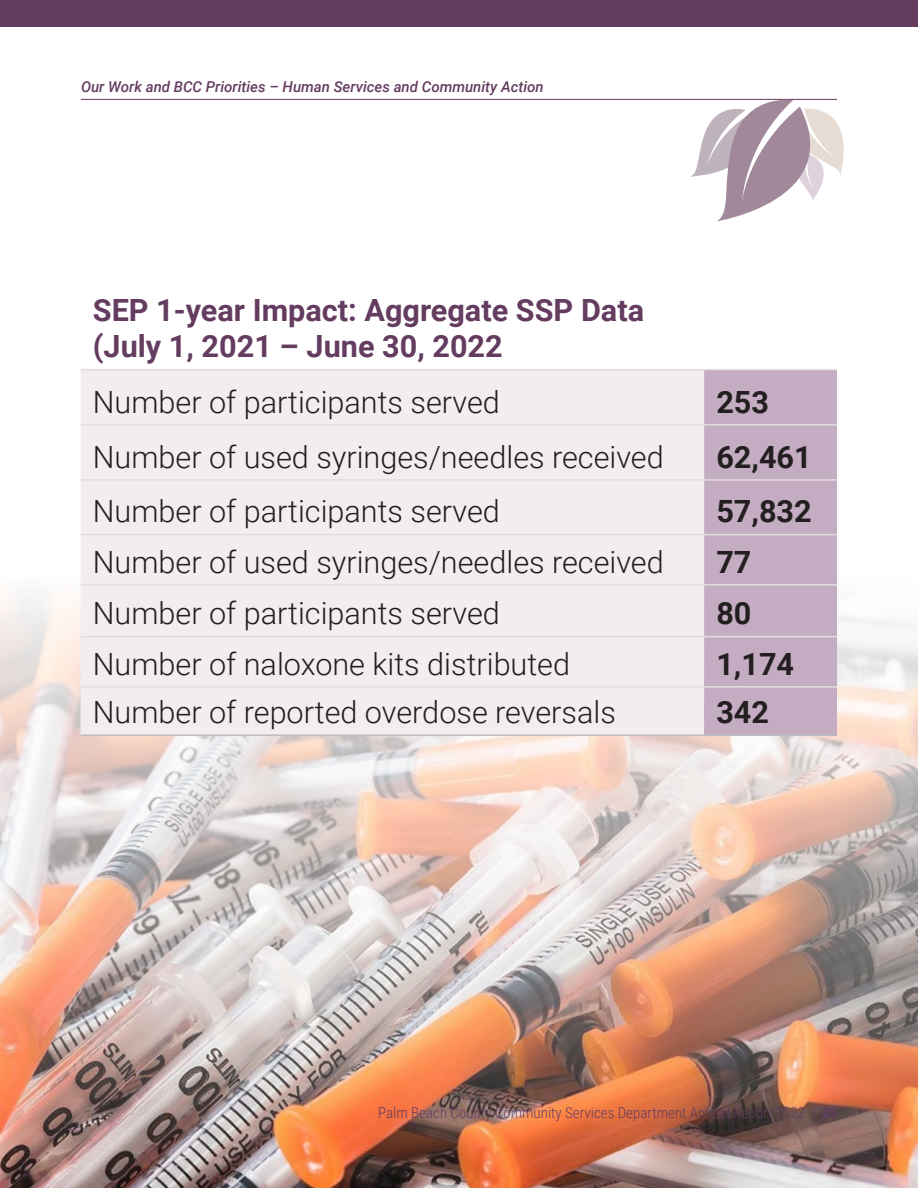
<style>
.page{position:relative;width:918px;height:1188px;background:#fff}
.page>*{position:absolute;margin:0;border:0;box-sizing:border-box;transform-origin:0 0}
.t1{font:300 30.6px "Roboto";color:#231f20}
.t2{font:700 30.6px/36.8px "Roboto";color:#643c60}
.t3{font:700 30.6px "Roboto";color:#231f20}
.t4{font:300 15px "Roboto Condensed";color:#643c60}
.t5{font:italic 500 15px "Roboto";color:#643c60}
.s1{font-weight:700}
</style>
<div class="page">
<img style="left:0;top:583px;width:918px;height:605px">
<div style="left:0;top:0;width:918px;height:27px;background:#643c60"></div>
<hr style="left:81px;top:99px;width:756px;height:1px;background:#643c60">
<div style="left:81px;top:370px;width:623px;height:364px;background:#f2edf1"></div>
<div style="left:704px;top:370px;width:133px;height:364px;background:#c4acc2"></div>
<hr style="left:81px;top:734px;width:623px;height:2px;background:#bcbdc0">
<hr style="left:704px;top:734px;width:133px;height:2px;background:#bcbdc0">
<hr style="left:81px;top:369px;width:623px;height:1px;background:#e0dfde">
<hr style="left:81px;top:479px;width:623px;height:2px;background:#e0dfde">
<hr style="left:81px;top:584px;width:623px;height:2px;background:#e0dfde">
<hr style="left:704px;top:369px;width:133px;height:1px;background:#e0dfde">
<hr style="left:704px;top:479px;width:133px;height:2px;background:#e0dfde">
<hr style="left:704px;top:584px;width:133px;height:2px;background:#e0dfde">
<hr style="left:81px;top:424px;width:623px;height:2px;background:#e0dfde">
<hr style="left:81px;top:534px;width:623px;height:1px;background:#e0dfde">
<hr style="left:704px;top:424px;width:133px;height:2px;background:#e0dfde">
<hr style="left:704px;top:534px;width:133px;height:1px;background:#e0dfde">
<hr style="left:81px;top:636px;width:623px;height:1px;background:#e0dfde">
<hr style="left:704px;top:636px;width:133px;height:1px;background:#e0dfde">
<hr style="left:81px;top:686px;width:623px;height:2px;background:#e0dfde">
<hr style="left:704px;top:686px;width:133px;height:2px;background:#e0dfde">
<svg style="left:690px;top:98px;width:154px;height:123px"></svg>
<p class="t5" style="left:81px;top:76px;width:464px">Our Work and BCC Priorities – Human Services and Community Action</p>
<p class="t2" style="left:93px;top:290px;width:553px">SEP 1-year Impact: Aggregate SSP Data (July 1, 2021 – June 30, 2022</p>
<p class="t1" style="left:93px;top:380px;width:409px">Number of participants served</p>
<p class="t3" style="left:716px;top:380px;width:54px">253</p>
<p class="t1" style="left:93px;top:435px;width:573px">Number of used syringes/needles received</p>
<p class="t3" style="left:716px;top:435px;width:97px">62,461</p>
<p class="t1" style="left:93px;top:490px;width:409px">Number of participants served</p>
<p class="t3" style="left:716px;top:490px;width:97px">57,832</p>
<p class="t1" style="left:93px;top:540px;width:573px">Number of used syringes/needles received</p>
<p class="t3" style="left:716px;top:540px;width:37px">77</p>
<p class="t1" style="left:93px;top:592px;width:409px">Number of participants served</p>
<p class="t3" style="left:716px;top:592px;width:37px">80</p>
<p class="t1" style="left:93px;top:642px;width:479px">Number of naloxone kits distributed</p>
<p class="t3" style="left:716px;top:642px;width:79px">1,174</p>
<p class="t1" style="left:93px;top:691px;width:525px">Number of reported overdose reversals</p>
<p class="t3" style="left:716px;top:691px;width:54px">342</p>
<p class="t4" style="left:378px;top:1102px;width:460px">Palm Beach County Community Services Department Annual Report 2022 | <span class="s1">25</span></p>
</div>
